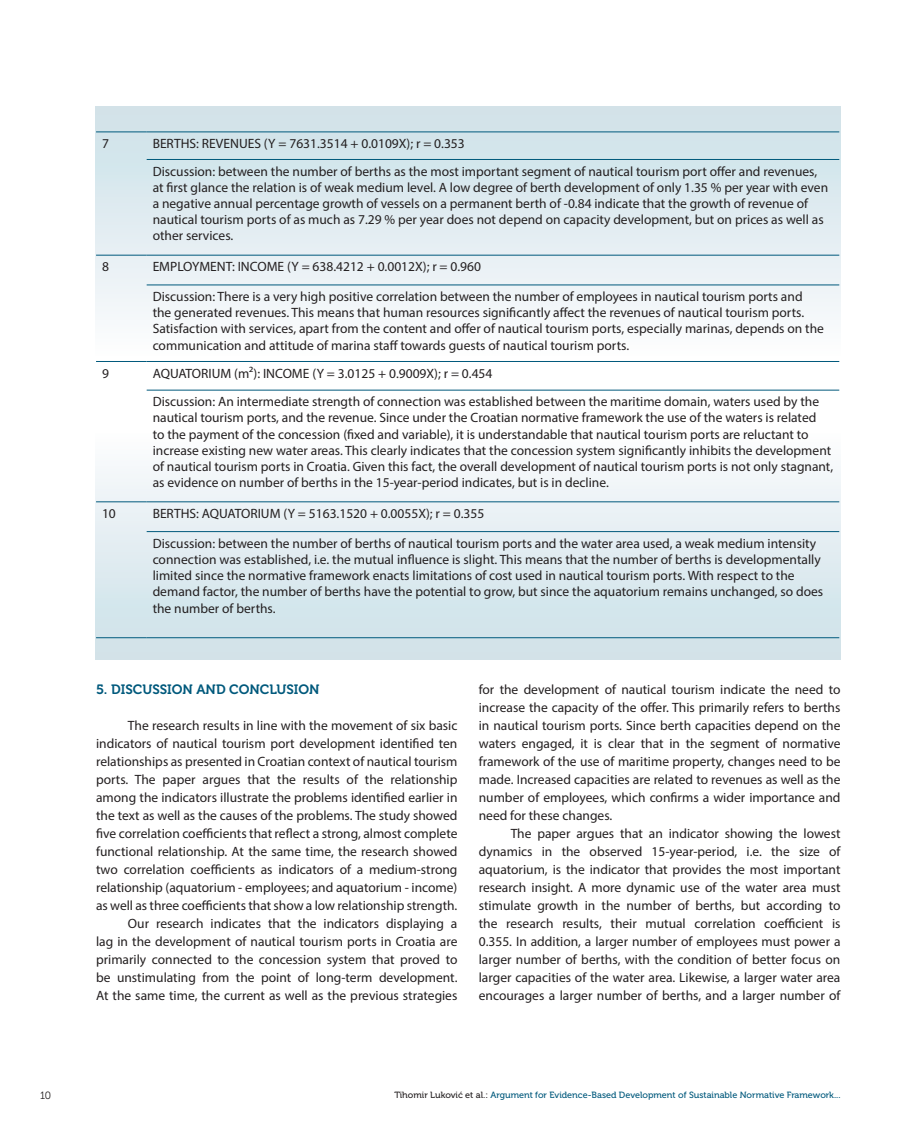
<style>
.page{position:relative;width:915px;height:1127px;background:#fff}
.page>*{position:absolute;margin:0;border:0;box-sizing:border-box;transform-origin:0 0}
.tablica{font:13.5px/16.2px "Myriad Pro";color:#231f20}
.Body_text{font:13.5px/18px "Myriad Pro";color:#231f20;text-align:justify}
.podnaslov{font:13.5px "Museo 700";color:#00597c}
.t1{font:10.5px "Museo 300";color:#231f20}
.t2{font:9px "Museo 500";color:#00597c}
.s1{color:#231f20}
</style>
<div class="page">
<div style="left:96px;top:429px;width:743px;height:230px;background:linear-gradient(to bottom,#fdfdfe,#cce0e7)"></div>
<div style="left:96px;top:106px;width:743px;height:253px;background:linear-gradient(to bottom,#cce0e7,#f9fafc)"></div>
<hr style="left:96px;top:132px;width:51px;height:1px;background:#00597c">
<hr style="left:147px;top:132px;width:692px;height:1px;background:#00597c">
<hr style="left:147px;top:159px;width:692px;height:1px;background:#00597c">
<hr style="left:96px;top:255px;width:51px;height:1px;background:#00597c">
<hr style="left:147px;top:255px;width:692px;height:1px;background:#00597c">
<hr style="left:147px;top:285px;width:692px;height:1px;background:#00597c">
<hr style="left:96px;top:361px;width:51px;height:1px;background:#00597c">
<hr style="left:147px;top:361px;width:692px;height:1px;background:#00597c">
<hr style="left:147px;top:390px;width:692px;height:1px;background:#00597c">
<hr style="left:96px;top:501px;width:51px;height:1px;background:#00597c">
<hr style="left:147px;top:501px;width:692px;height:1px;background:#00597c">
<hr style="left:147px;top:531px;width:692px;height:1px;background:#00597c">
<hr style="left:96px;top:637px;width:51px;height:1px;background:#00597c">
<hr style="left:147px;top:637px;width:692px;height:1px;background:#00597c">
<p class="tablica" style="left:102px;top:135px;width:8px">7</p>
<p class="tablica" style="left:153px;top:135px;width:313px">BERTHS: REVENUES (Y = 7631.3514 + 0.0109X); r = 0.353</p>
<p class="tablica" style="left:153px;top:163px;width:676px">Discussion: between the number of berths as the most important segment of nautical tourism port offer and revenues, at first glance the relation is of weak medium level. A low degree of berth development of only 1.35 % per year with even a negative annual percentage growth of vessels on a permanent berth of -0.84 indicate that the growth of revenue of nautical tourism ports of as much as 7.29 % per year does not depend on capacity development, but on prices as well as other services.</p>
<p class="tablica" style="left:102px;top:258px;width:8px">8</p>
<p class="tablica" style="left:153px;top:258px;width:330px">EMPLOYMENT: INCOME (Y = 638.4212 + 0.0012X); r = 0.960</p>
<p class="tablica" style="left:153px;top:288px;width:672px">Discussion: There is a very high positive correlation between the number of employees in nautical tourism ports and the generated revenues. This means that human resources significantly affect the revenues of nautical tourism ports.<br>Satisfaction with services, apart from the content and offer of nautical tourism ports, especially marinas, depends on the communication and attitude of marina staff towards guests of nautical tourism ports.</p>
<p class="tablica" style="left:102px;top:365px;width:8px">9</p>
<p class="tablica" style="left:153px;top:365px;width:341px">AQUATORIUM (m²): INCOME (Y = 3.0125 + 0.9009X); r = 0.454</p>
<p class="tablica" style="left:153px;top:393px;width:681px">Discussion: An intermediate strength of connection was established between the maritime domain, waters used by the nautical tourism ports, and the revenue. Since under the Croatian normative framework the use of the waters is related<br>to the payment of the concession (fixed and variable), it is understandable that nautical tourism ports are reluctant to increase existing new water areas. This clearly indicates that the concession system significantly inhibits the development of nautical tourism ports in Croatia. Given this fact, the overall development of nautical tourism ports is not only stagnant, as evidence on number of berths in the 15-year-period indicates, but is in decline.</p>
<p class="tablica" style="left:102px;top:505px;width:15px">10</p>
<p class="tablica" style="left:153px;top:505px;width:333px">BERTHS: AQUATORIUM (Y = 5163.1520 + 0.0055X); r = 0.355</p>
<p class="tablica" style="left:153px;top:535px;width:672px">Discussion: between the number of berths of nautical tourism ports and the water area used, a weak medium intensity connection was established, i.e. the mutual influence is slight. This means that the number of berths is developmentally limited since the normative framework enacts limitations of cost used in nautical tourism ports. With respect to the demand factor, the number of berths have the potential to grow, but since the aquatorium remains unchanged, so does the number of berths.</p>
<p class="podnaslov" style="left:96px;top:681px;width:225px">5. DISCUSSION AND CONCLUSION</p>
<p class="Body_text" style="left:96px;top:716px;width:363px;text-indent:32px">The research results in line with the movement of six basic indicators of nautical tourism port development identified ten relationships as presented in Croatian context of nautical tourism ports. The paper argues that the results of the relationship among the indicators illustrate the problems identified earlier in the text as well as the causes of the problems. The study showed five correlation coefficients that reflect a strong, almost complete functional relationship. At the same time, the research showed two correlation coefficients as indicators of a medium-strong relationship (aquatorium - employees; and aquatorium - income) as well as three coefficients that show a low relationship strength.</p>
<p class="Body_text" style="left:96px;top:914px;width:363px;text-indent:32px">Our research indicates that the indicators displaying a lag in the development of nautical tourism ports in Croatia are primarily connected to the concession system that proved to be unstimulating from the point of long-term development.<br>At the same time, the current as well as the previous strategies</p>
<p class="Body_text" style="left:478px;top:680px;width:363px">for the development of nautical tourism indicate the need to increase the capacity of the offer. This primarily refers to berths in nautical tourism ports. Since berth capacities depend on the waters engaged, it is clear that in the segment of normative framework of the use of maritime property, changes need to be made. Increased capacities are related to revenues as well as the number of employees, which confirms a wider importance and need for these changes.</p>
<p class="Body_text" style="left:478px;top:824px;width:363px;text-indent:32px">The paper argues that an indicator showing the lowest dynamics in the observed 15-year-period, i.e. the size of aquatorium, is the indicator that provides the most important research insight. A more dynamic use of the water area must stimulate growth in the number of berths, but according to the research results, their mutual correlation coefficient is 0.355. In addition, a larger number of employees must power a larger number of berths, with the condition of better focus on larger capacities of the water area. Likewise, a larger water area encourages a larger number of berths, and a larger number of</p>
<p class="t1" style="left:40px;top:1090px;width:13px">10</p>
<p class="t2" style="left:394px;top:1090px;width:447px"><span class="s1">Tihomir Luković et al.:</span> Argument for Evidence-Based Development of Sustainable Normative Framework...</p>
</div>
